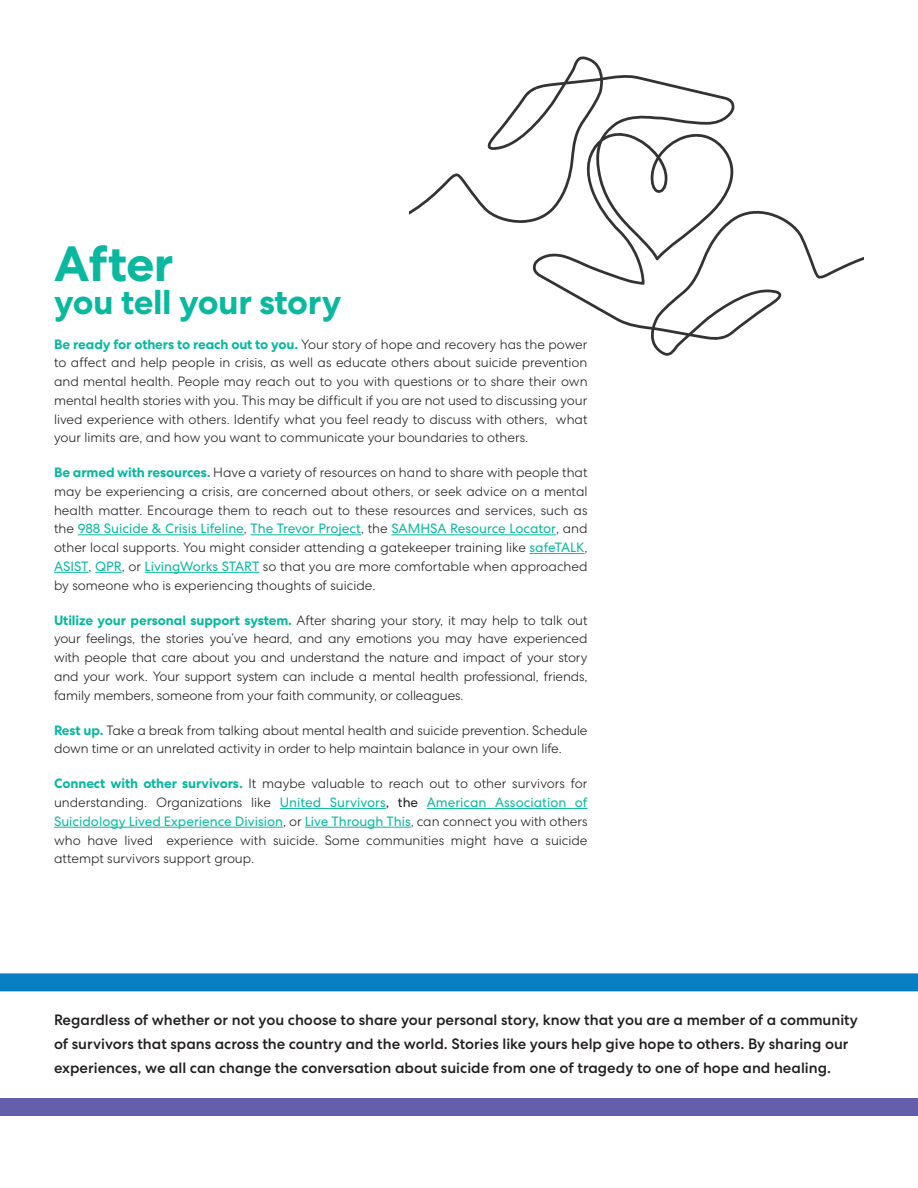
<style>
.page{position:relative;width:918px;height:1188px;background:#fff}
.page>*{position:absolute;margin:0;border:0;box-sizing:border-box;transform-origin:0 0}
.t1{font:700 49.5px "Centra No 2";letter-spacing:-.01em;color:#09b89e}
.t2{font:700 34.5px "Centra No 2";letter-spacing:-.01em;color:#09b89e}
.t3{font:500 15px/24px "Centra No 2";color:#231f20}
.t4{font:300 13.5px/18.8px "Centra No 2";letter-spacing:-.01em;color:#231f20;text-align:justify}
.s1{font-weight:700;color:#09b89e}
.s2{font-weight:400;color:#09b89e}
.s3{font-weight:400}
</style>
<div class="page">
<svg style="left:409px;top:56px;width:455px;height:300px"></svg>
<hr style="left:78px;top:535px;width:166px;height:1px;background:#09b89e">
<hr style="left:251px;top:535px;width:110px;height:1px;background:#09b89e">
<hr style="left:391px;top:535px;width:165px;height:1px;background:#09b89e">
<hr style="left:530px;top:553px;width:54px;height:1px;background:#09b89e">
<hr style="left:54px;top:572px;width:35px;height:1px;background:#09b89e">
<svg style="left:95px;top:572px;width:27px;height:1px"></svg>
<hr style="left:145px;top:572px;width:114px;height:1px;background:#09b89e">
<hr style="left:280px;top:808px;width:106px;height:1px;background:#09b89e">
<hr style="left:427px;top:808px;width:161px;height:1px;background:#09b89e">
<hr style="left:54px;top:827px;width:229px;height:1px;background:#09b89e">
<hr style="left:305px;top:827px;width:106px;height:1px;background:#09b89e">
<div style="left:0;top:973px;width:918px;height:18px;background:#097fc3"></div>
<div style="left:0;top:1098px;width:918px;height:18px;background:#635faa"></div>
<p class="t1" style="left:54px;top:234px;width:121px">After</p>
<p class="t2" style="left:54px;top:281px;width:289px">you tell your story</p>
<p class="t4" style="left:54px;top:335px;width:535px"><span class="s1">Be ready for others to reach out to you.</span> Your story of hope and recovery has the power to affect and help people in crisis, as well as educate others about suicide prevention and mental health. People may reach out to you with questions or to share their own mental health stories with you. This may be difficult if you are not used to discussing your lived experience with others. Identify what you feel ready to discuss with others, what your limits are, and how you want to communicate your boundaries to others.</p>
<p class="t4" style="left:54px;top:463px;width:535px"><span class="s1">Be armed with resources.</span> Have a variety of resources on hand to share with people that may be experiencing a crisis, are concerned about others, or seek advice on a mental health matter. Encourage them to reach out to these resources and services, such as the <span class="s2">988 Suicide &amp; Crisis Lifeline</span>, <span class="s2">The Trevor Project</span>, the <span class="s2">SAMHSA Resource Locator</span>, and other local supports. You might consider attending a gatekeeper training like <span class="s2">safeTALK</span>, <span class="s2">ASIST</span>, <span class="s2">QPR</span>, or <span class="s2">LivingWorks START</span> so that you are more comfortable when approached by someone who is experiencing thoughts of suicide.</p>
<p class="t4" style="left:54px;top:611px;width:535px"><span class="s1">Utilize your personal support system.</span> After sharing your story, it may help to talk out your feelings, the stories you’ve heard, and any emotions you may have experienced with people that care about you and understand the nature and impact of your story and your work. Your support system can include a mental health professional, friends, family members, someone from your faith community, or colleagues.</p>
<p class="t4" style="left:54px;top:721px;width:535px"><span class="s1">Rest up.</span> Take a break from talking about mental health and suicide prevention. Schedule down time or an unrelated activity in order to help maintain balance in your own life.</p>
<p class="t4" style="left:54px;top:774px;width:535px"><span class="s1">Connect with other survivors.</span> It maybe valuable to reach out to other survivors for understanding. Organizations like <span class="s2">United Survivors</span><span class="s3">, the</span> <span class="s2">American Association of Suicidology Lived Experience Division</span>, or <span class="s2">Live Through This</span>, can connect you with others who have lived experience with suicide. Some communities might have a suicide attempt survivors support group.</p>
<p class="t3" style="left:54px;top:1007px;width:806px">Regardless of whether or not you choose to share your personal story, know that you are a member of a community of survivors that spans across the country and the world. Stories like yours help give hope to others. By sharing our experiences, we all can change the conversation about suicide from one of tragedy to one of hope and healing.</p>
</div>
